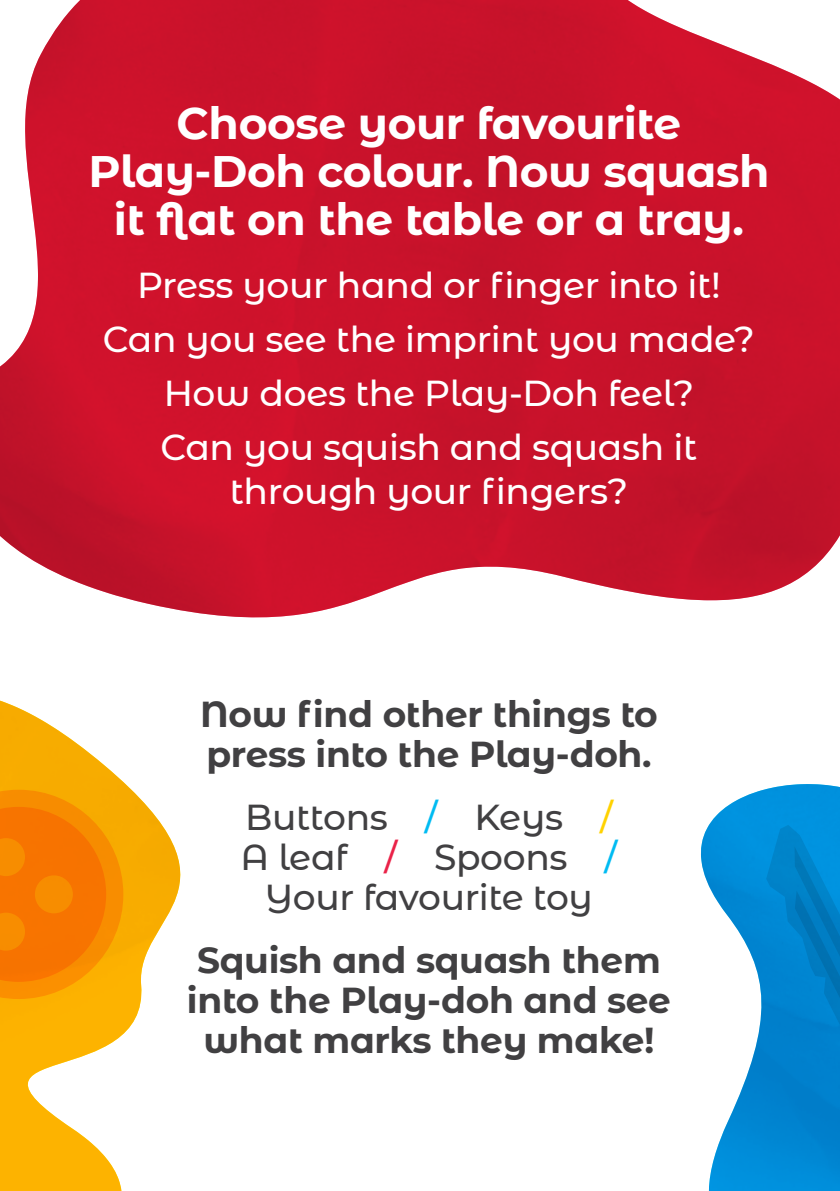
<style>
.page{position:relative;width:840px;height:1191px;background:#fff}
.page>*{position:absolute;margin:0;border:0;box-sizing:border-box;transform-origin:0 0}
.t1{font:700 44px/48px "Montserrat Alternates";letter-spacing:-.01em;color:#fff;text-align:center}
.t2{font:500 36px/54px "Montserrat Alternates";letter-spacing:-.01em;color:#fff;text-align:center}
.t3{font:700 36px/40px "Montserrat Alternates";letter-spacing:-.01em;color:#414042;text-align:center}
.t4{font:500 36px/40px "Montserrat Alternates";letter-spacing:-.01em;color:#414042;text-align:center}
.s1{color:#00bbf2}
.s2{color:#ffd200}
.s3{color:#ea2248}
</style>
<div class="page">
<img style="left:0;top:0;width:839px;height:618px">
<img style="left:701px;top:784px;width:138px;height:407px">
<img style="left:0;top:700px;width:181px;height:491px">
<svg style="left:0;top:789px;width:123px;height:210px"></svg>
<svg style="left:765px;top:825px;width:75px;height:366px"></svg>
<p class="t1" style="left:88px;top:97px;width:682px">Choose your favourite<br>Play-Doh colour. Now squash it flat on the table or a tray.</p>
<p class="t2" style="left:103px;top:257px;width:653px">Press your hand or finger into it!<br>Can you see the imprint you made?<br>How does the Play-Doh feel?<br>Can you squish and squash it</p>
<p class="t2" style="left:229px;top:463px;width:399px">through your fingers?</p>
<p class="t3" style="left:200px;top:692px;width:459px;text-align:left">Now find other things to press into the Play-doh.</p>
<p class="t4" style="left:240px;top:795px;width:378px">Buttons <span class="s1">/</span> Keys <span class="s2">/<br></span>A leaf <span class="s3">/</span> Spoons <span class="s1">/<br></span>Your favourite toy</p>
<p class="t3" style="left:187px;top:938px;width:485px">Squish and squash them into the Play-doh and see what marks they make!</p>
</div>
